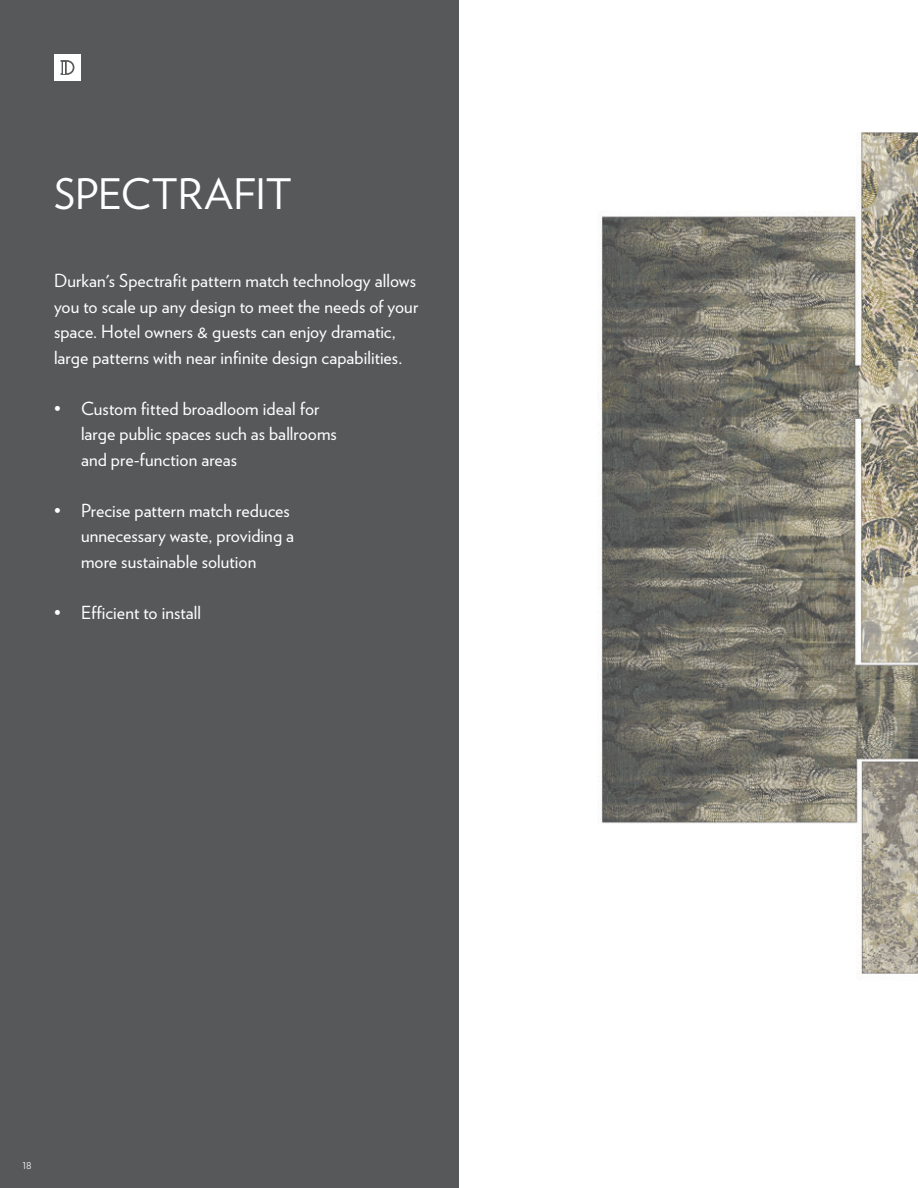
<style>
.page{position:relative;width:918px;height:1188px;background:#fff}
.page>*{position:absolute;margin:0;border:0;box-sizing:border-box;transform-origin:0 0}
.t1{font:42px "Verlag";color:#fff}
.t2{font:18px/25.5px "Verlag";letter-spacing:.005em;color:#fff}
.t3{font:300 12px "Verlag";color:#fff}
</style>
<div class="page">
<img style="left:599px;top:132px;width:319px;height:843px">
<div style="left:0;top:0;width:459px;height:1188px;background:#57585a"></div>
<svg style="left:54px;top:54px;width:27px;height:27px"></svg>
<h1 class="t1" style="left:54px;top:163px;width:239px">SPECTRAFIT</h1>
<p class="t2" style="left:54px;top:267px;width:366px">Durkan's Spectrafit pattern match technology allows you to scale up any design to meet the needs of your space. Hotel owners &amp; guests can enjoy dramatic, large patterns with near infinite design capabilities.</p>
<p class="t2" style="left:81px;top:395px;width:257px;text-indent:-27px">• Custom fitted broadloom ideal for large public spaces such as ballrooms and pre-function areas</p>
<p class="t2" style="left:81px;top:497px;width:215px;text-indent:-27px">• Precise pattern match reduces unnecessary waste, providing a more sustainable solution</p>
<p class="t2" style="left:54px;top:599px;width:149px">• Efficient to install</p>
<p class="t3" style="left:22px;top:1156px;width:11px">18</p>
</div>
